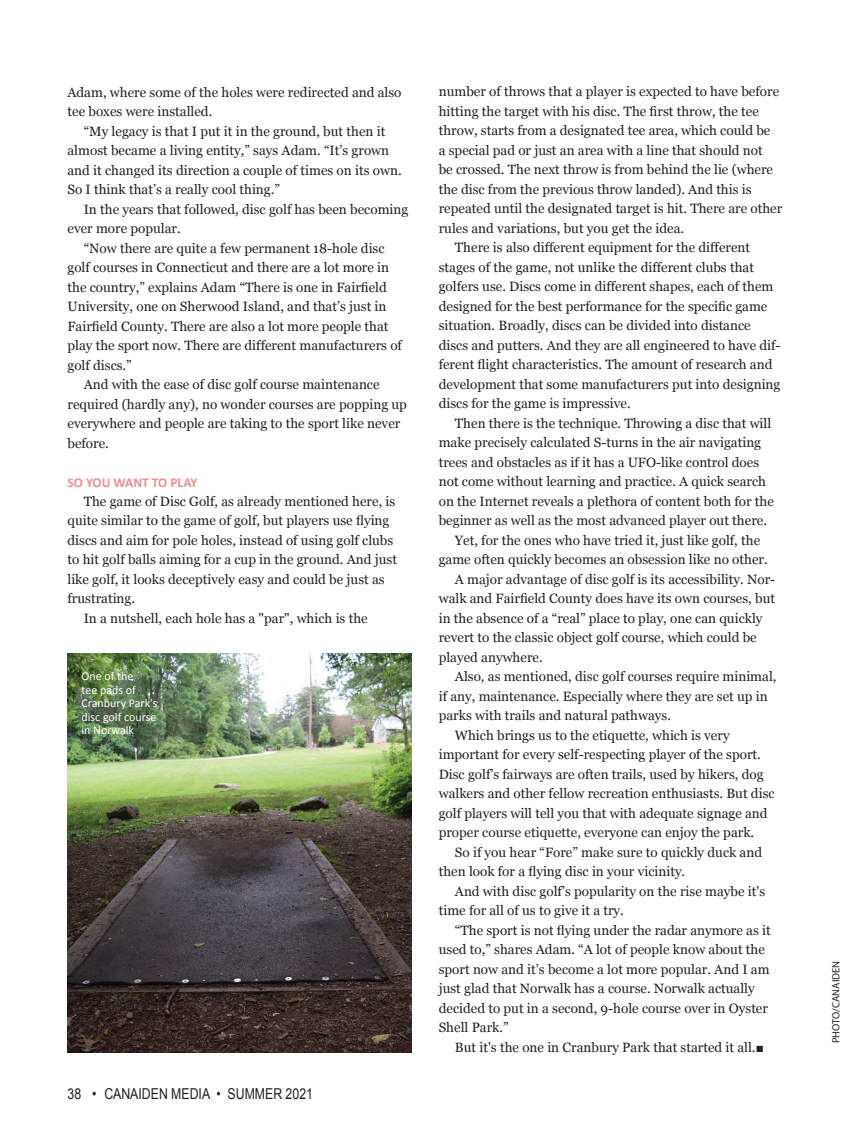
<style>
.page{position:relative;width:864px;height:1134px;background:#fff}
.page>*{position:absolute;margin:0;border:0;box-sizing:border-box;transform-origin:0 0}
.t1{font:15px "Arial";color:#231f20;scale:.82 1}
.t2{font:13.5px/19.5px "Georgia";color:#231f20}
.t3{font:700 13.5px "Calibri";color:#ee8f8d}
.t4{font:12px/13.5px "Calibri";color:#fff}
.t5{font:10.5px "Myriad";color:#231f20}
.s1{font-family:"Times New Roman"}
</style>
<div class="page">
<img style="left:68px;top:653px;width:344px;height:400px">
<p class="t2" style="left:68px;top:82px;width:336px">Adam, where some of the holes were redirected and also tee boxes were installed.</p>
<p class="t2" style="left:68px;top:121px;width:336px;text-indent:16px">“My legacy is that I put it in the ground, but then it almost became a living entity,” says Adam. “It’s grown and it changed its direction a couple of times on its own.<br>So I think that’s a really cool thing.”</p>
<p class="t2" style="left:84px;top:199px;width:326px">In the years that followed, disc golf has been becoming</p>
<p class="t2" style="left:68px;top:219px;width:115px">ever more popular.</p>
<p class="t2" style="left:84px;top:238px;width:302px">“Now there are quite a few permanent 18-hole disc</p>
<p class="t2" style="left:68px;top:258px;width:323px">golf courses in Connecticut and there are a lot more in</p>
<p class="t2" style="left:68px;top:277px;width:321px">the country,” explains Adam “There is one in Fairfield</p>
<p class="t2" style="left:68px;top:297px;width:321px">University, one on Sherwood Island, and that’s just in</p>
<p class="t2" style="left:68px;top:316px;width:323px">Fairfield County. There are also a lot more people that</p>
<p class="t2" style="left:68px;top:336px;width:336px">play the sport now. There are different manufacturers of</p>
<p class="t2" style="left:68px;top:355px;width:66px">golf discs.”</p>
<p class="t2" style="left:84px;top:375px;width:297px">And with the ease of disc golf course maintenance</p>
<p class="t2" style="left:68px;top:394px;width:341px">required (hardly any), no wonder courses are popping up</p>
<p class="t2" style="left:68px;top:414px;width:334px">everywhere and people are taking to the sport like never</p>
<p class="t2" style="left:68px;top:433px;width:43px">before.</p>
<p class="t3" style="left:68px;top:473px;width:131px">SO YOU WANT TO PLAY</p>
<p class="t2" style="left:84px;top:492px;width:313px">The game of Disc Golf, as already mentioned here, is</p>
<p class="t2" style="left:68px;top:511px;width:324px">quite similar to the game of golf, but players use flying</p>
<p class="t2" style="left:68px;top:531px;width:327px">discs and aim for pole holes, instead of using golf clubs</p>
<p class="t2" style="left:68px;top:550px;width:331px">to hit golf balls aiming for a cup in the ground. And just</p>
<p class="t2" style="left:68px;top:570px;width:319px">like golf, it looks deceptively easy and could be just as</p>
<p class="t2" style="left:68px;top:589px;width:69px">frustrating.</p>
<p class="t2" style="left:84px;top:609px;width:286px">In a nutshell, each hole has a "par", which is the</p>
<p class="t4" style="left:82px;top:669px;width:78px">One of the<br>tee pads of<br>Cranbury Park's disc golf course in Norwalk</p>
<p class="t1" style="left:67px;top:1084px;width:301px">38 • CANAIDEN MEDIA • SUMMER 2021</p>
<p class="t2" style="left:439px;top:82px;width:342px">number of throws that a player is expected to have before</p>
<p class="t2" style="left:439px;top:102px;width:322px">hitting the target with his disc. The first throw, the tee</p>
<p class="t2" style="left:439px;top:121px;width:333px">throw, starts from a designated tee area, which could be</p>
<p class="t2" style="left:439px;top:141px;width:326px">a special pad or just an area with a line that should not</p>
<p class="t2" style="left:439px;top:160px;width:336px">be crossed. The next throw is from behind the lie (where</p>
<p class="t2" style="left:439px;top:180px;width:314px">the disc from the previous throw landed). And this is</p>
<p class="t2" style="left:439px;top:199px;width:345px">repeated until the designated target is hit. There are other</p>
<p class="t2" style="left:439px;top:219px;width:247px">rules and variations, but you get the idea.</p>
<p class="t2" style="left:455px;top:238px;width:297px">There is also different equipment for the different</p>
<p class="t2" style="left:439px;top:258px;width:317px">stages of the game, not unlike the different clubs that</p>
<p class="t2" style="left:439px;top:277px;width:336px">golfers use. Discs come in different shapes, each of them</p>
<p class="t2" style="left:439px;top:297px;width:330px">designed for the best performance for the specific game</p>
<p class="t2" style="left:439px;top:316px;width:314px">situation. Broadly, discs can be divided into distance</p>
<p class="t2" style="left:439px;top:336px;width:343px">discs and putters. And they are all engineered to have dif-</p>
<p class="t2" style="left:439px;top:355px;width:335px">ferent flight characteristics. The amount of research and</p>
<p class="t2" style="left:439px;top:375px;width:343px">development that some manufacturers put into designing</p>
<p class="t2" style="left:439px;top:394px;width:193px">discs for the game is impressive.</p>
<p class="t2" style="left:455px;top:414px;width:318px">Then there is the technique. Throwing a disc that will</p>
<p class="t2" style="left:439px;top:433px;width:324px">make precisely calculated S-turns in the air navigating</p>
<p class="t2" style="left:439px;top:453px;width:322px">trees and obstacles as if it has a UFO-like control does</p>
<p class="t2" style="left:439px;top:472px;width:329px">not come without learning and practice. A quick search</p>
<p class="t2" style="left:439px;top:492px;width:337px">on the Internet reveals a plethora of content both for the</p>
<p class="t2" style="left:439px;top:511px;width:330px">beginner as well as the most advanced player out there.</p>
<p class="t2" style="left:455px;top:531px;width:307px">Yet, for the ones who have tried it, just like golf, the</p>
<p class="t2" style="left:439px;top:550px;width:330px">game often quickly becomes an obsession like no other.</p>
<p class="t2" style="left:455px;top:570px;width:322px">A major advantage of disc golf is its accessibility. Nor-</p>
<p class="t2" style="left:439px;top:589px;width:338px">walk and Fairfield County does have its own courses, but</p>
<p class="t2" style="left:439px;top:609px;width:325px">in the absence of a “real” place to play, one can quickly</p>
<p class="t2" style="left:439px;top:628px;width:320px">revert to the classic object golf course, which could be</p>
<p class="t2" style="left:439px;top:648px;width:105px">played anywhere.</p>
<p class="t2" style="left:455px;top:667px;width:323px">Also, as mentioned, disc golf courses require minimal,</p>
<p class="t2" style="left:439px;top:687px;width:331px">if any, maintenance. Especially where they are set up in</p>
<p class="t2" style="left:439px;top:706px;width:234px">parks with trails and natural pathways.</p>
<p class="t2" style="left:455px;top:726px;width:276px">Which brings us to the etiquette, which is very</p>
<p class="t2" style="left:439px;top:745px;width:324px">important for every self-respecting player of the sport.</p>
<p class="t2" style="left:439px;top:765px;width:327px">Disc golf’s fairways are often trails, used by hikers, dog</p>
<p class="t2" style="left:439px;top:784px;width:337px">walkers and other fellow recreation enthusiasts. But disc</p>
<p class="t2" style="left:439px;top:804px;width:330px">golf players will tell you that with adequate signage and</p>
<p class="t2" style="left:439px;top:823px;width:317px">proper course etiquette, everyone can enjoy the park.</p>
<p class="t2" style="left:455px;top:843px;width:309px">So if you hear “Fore” make sure to quickly duck and</p>
<p class="t2" style="left:439px;top:862px;width:248px">then look for a flying disc in your vicinity.</p>
<p class="t2" style="left:455px;top:882px;width:312px">And with disc golf’s popularity on the rise maybe it's</p>
<p class="t2" style="left:439px;top:901px;width:187px">time for all of us to give it a try.</p>
<p class="t2" style="left:455px;top:921px;width:317px">“The sport is not flying under the radar anymore as it</p>
<p class="t2" style="left:439px;top:940px;width:328px">used to,” shares Adam. “A lot of people know about the</p>
<p class="t2" style="left:439px;top:960px;width:332px">sport now and it’s become a lot more popular. And I am</p>
<p class="t2" style="left:439px;top:979px;width:318px">just glad that Norwalk has a course. Norwalk actually</p>
<p class="t2" style="left:439px;top:999px;width:331px">decided to put in a second, 9-hole course over in Oyster</p>
<p class="t2" style="left:439px;top:1018px;width:71px">Shell Park.”</p>
<p class="t2" style="left:455px;top:1038px;width:310px">But it's the one in Cranbury Park that started it all.<span class="s1">■</span></p>
<p class="t5" style="left:831px;top:1043px;width:83px;rotate:-90deg">PHOTO/CANAIDEN</p>
</div>
